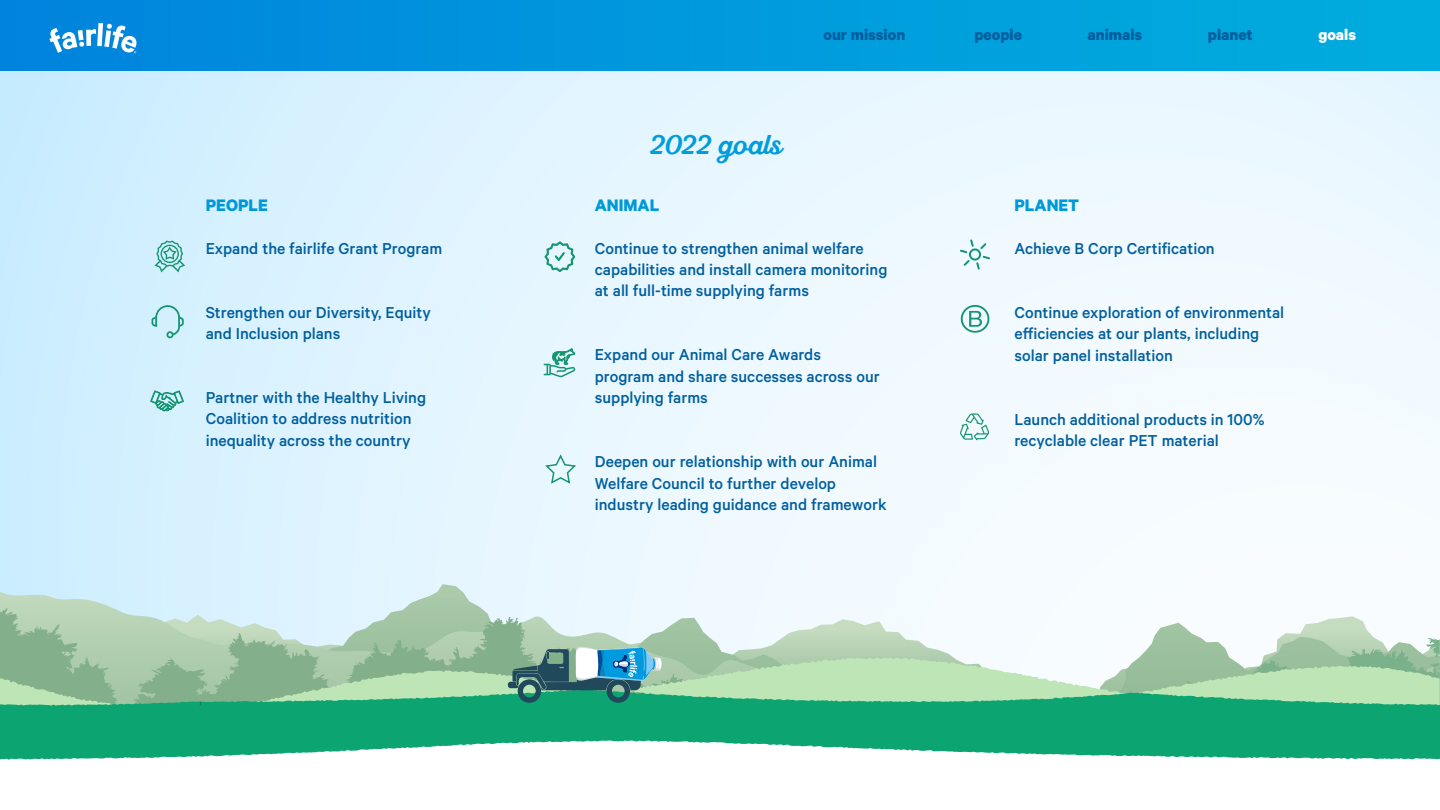
<style>
.page{position:relative;width:1440px;height:810px;background:#fff}
.page>*{position:absolute;margin:0;border:0;box-sizing:border-box;transform-origin:0 0}
.t1{font:700 31.5px "Fairlife Script";color:#009ddb}
.t2{font:700 18.75px "Calibre";color:#0099d8}
.t3{font:500 17.77px/21.4px "Calibre";color:#005f9e}
.t4{font:700 17.25px "Calibre";color:#005f9e}
.t5{font:700 17.25px "Calibre";color:#fff}
</style>
<div class="page">
<div style="left:0;top:0;width:1440px;height:810px;background:linear-gradient(to right,#d2efff,#f9fcff)"></div>
<svg style="left:0;top:584px;width:1440px;height:24px"></svg>
<svg style="left:0;top:592px;width:1434px;height:16px"></svg>
<svg style="left:0;top:608px;width:1440px;height:58px"></svg>
<svg style="left:0;top:666px;width:1440px;height:23px;background:#a0c8a0"></svg>
<svg style="left:0;top:689px;width:1440px;height:51px;background:#29ad7c"></svg>
<svg style="left:0;top:740px;width:1440px;height:70px"></svg>
<img style="left:576px;top:644px;width:87px;height:5px">
<svg style="left:508px;top:649px;width:633px;height:74px;background:#76c2a0"></svg>
<div style="left:0;top:0;width:1440px;height:70px;background:linear-gradient(to right,#0084dd,#00aedd)"></div>
<svg style="left:49px;top:23px;width:88px;height:30px"></svg>
<svg style="left:154px;top:241px;width:31px;height:31px"></svg>
<svg style="left:151px;top:305px;width:33px;height:33px"></svg>
<svg style="left:150px;top:384px;width:34px;height:28px"></svg>
<svg style="left:544px;top:241px;width:31px;height:31px"></svg>
<svg style="left:544px;top:342px;width:32px;height:50px;background:#bde3e2"></svg>
<svg style="left:960px;top:239px;width:30px;height:31px"></svg>
<svg style="left:544px;top:454px;width:34px;height:31px"></svg>
<svg style="left:961px;top:305px;width:29px;height:28px"></svg>
<svg style="left:960px;top:413px;width:29px;height:27px"></svg>
<p class="t2" style="left:206px;top:194px;width:64px">PEOPLE</p>
<p class="t3" style="left:206px;top:237px;width:238px">Expand the fairlife Grant Program</p>
<p class="t3" style="left:206px;top:301px;width:227px">Strengthen our Diversity, Equity and Inclusion plans</p>
<p class="t3" style="left:206px;top:386px;width:222px">Partner with the Healthy Living<br>Coalition to address nutrition inequality across the country</p>
<h1 class="t1" style="left:650px;top:126px;width:134px">2022 goals</h1>
<p class="t4" style="left:824px;top:24px;width:83px">our mission</p>
<p class="t4" style="left:974px;top:24px;width:49px">people</p>
<p class="t4" style="left:1088px;top:24px;width:56px">animals</p>
<p class="t4" style="left:1208px;top:24px;width:46px">planet</p>
<p class="t5" style="left:1318px;top:24px;width:39px">goals</p>
<p class="t2" style="left:595px;top:194px;width:66px">ANIMAL</p>
<p class="t3" style="left:595px;top:237px;width:294px">Continue to strengthen animal welfare capabilities and install camera monitoring at all full-time supplying farms</p>
<p class="t3" style="left:595px;top:344px;width:287px">Expand our Animal Care Awards program and share successes across our supplying farms</p>
<p class="t3" style="left:595px;top:451px;width:293px">Deepen our relationship with our Animal<br>Welfare Council to further develop industry leading guidance and framework</p>
<p class="t2" style="left:1014px;top:194px;width:66px">PLANET</p>
<p class="t3" style="left:1014px;top:237px;width:202px">Achieve B Corp Certification</p>
<p class="t3" style="left:1014px;top:301px;width:271px">Continue exploration of environmental efficiencies at our plants, including solar panel installation</p>
<p class="t3" style="left:1014px;top:408px;width:252px">Launch additional products in 100% recyclable clear PET material</p>
</div>
